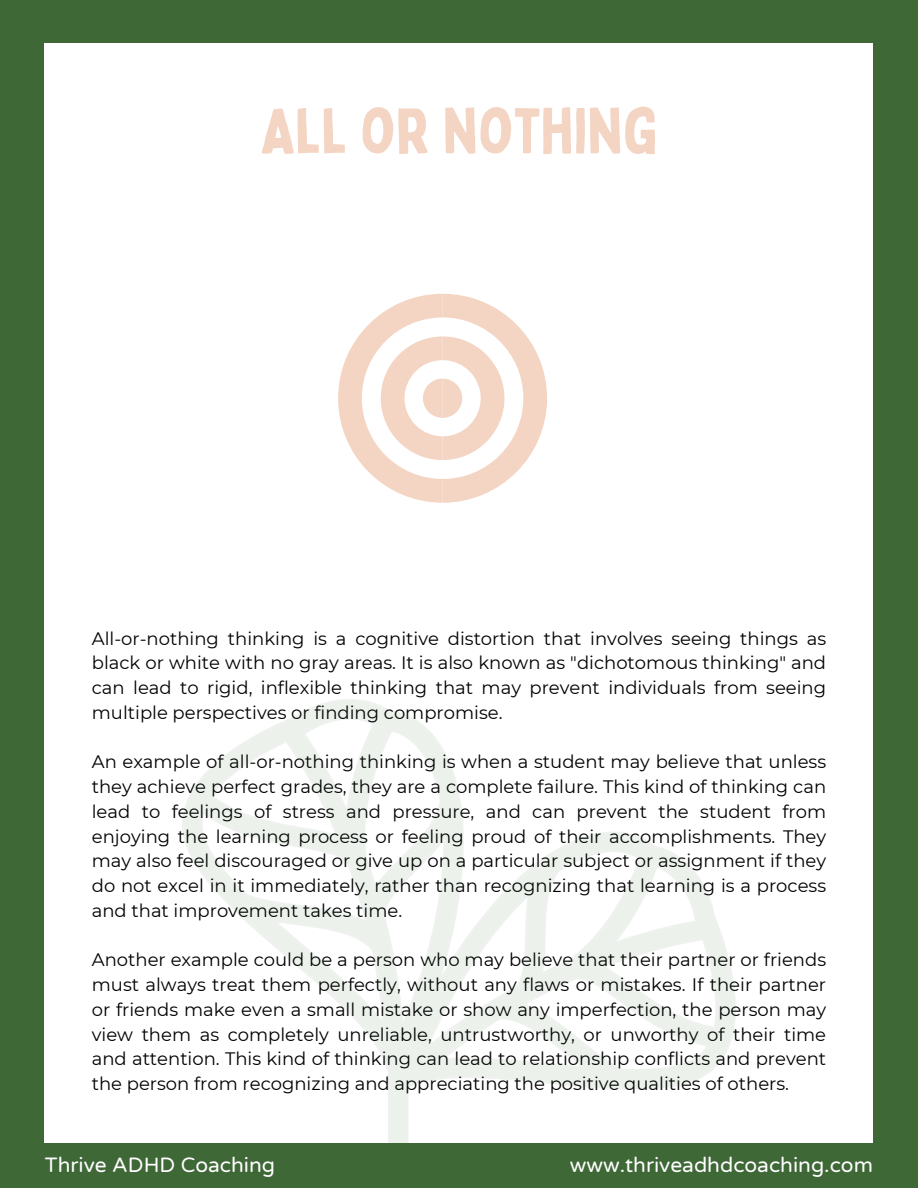
<style>
.page{position:relative;width:918px;height:1188px;background:#3f6837}
.page>*{position:absolute;margin:0;border:0;box-sizing:border-box;transform-origin:0 0}
.t1{font:63px "Bobby Jones";color:#f4d5c3}
.t2{font:21px "Varela Round";color:#fff}
.t3{font:18px/24.8px "Montserrat";color:#000;text-align:justify}
</style>
<div class="page">
<div style="left:45px;top:43px;width:828px;height:1100px;background:#fff"></div>
<svg style="left:338px;top:294px;width:209px;height:209px"></svg>
<h1 class="t1" style="left:260px;top:91px;width:399px">ALL OR NOTHING</h1>
<p class="t3" style="left:92px;top:626px;width:736px">All-or-nothing thinking is a cognitive distortion that involves seeing things as black or white with no gray areas. It is also known as "dichotomous thinking" and can lead to rigid, inflexible thinking that may prevent individuals from seeing multiple perspectives or finding compromise.</p>
<p class="t3" style="left:92px;top:750px;width:736px">An example of all-or-nothing thinking is when a student may believe that unless they achieve perfect grades, they are a complete failure. This kind of thinking can lead to feelings of stress and pressure, and can prevent the student from enjoying the learning process or feeling proud of their accomplishments. They may also feel discouraged or give up on a particular subject or assignment if they do not excel in it immediately, rather than recognizing that learning is a process and that improvement takes time.</p>
<p class="t3" style="left:92px;top:948px;width:736px">Another example could be a person who may believe that their partner or friends must always treat them perfectly, without any flaws or mistakes. If their partner or friends make even a small mistake or show any imperfection, the person may view them as completely unreliable, untrustworthy, or unworthy of their time and attention. This kind of thinking can lead to relationship conflicts and prevent the person from recognizing and appreciating the positive qualities of others.</p>
<p class="t2" style="left:45px;top:1153px;width:232px">Thrive ADHD Coaching</p>
<p class="t2" style="left:570px;top:1153px;width:305px">www.thriveadhdcoaching.com</p>
</div>
